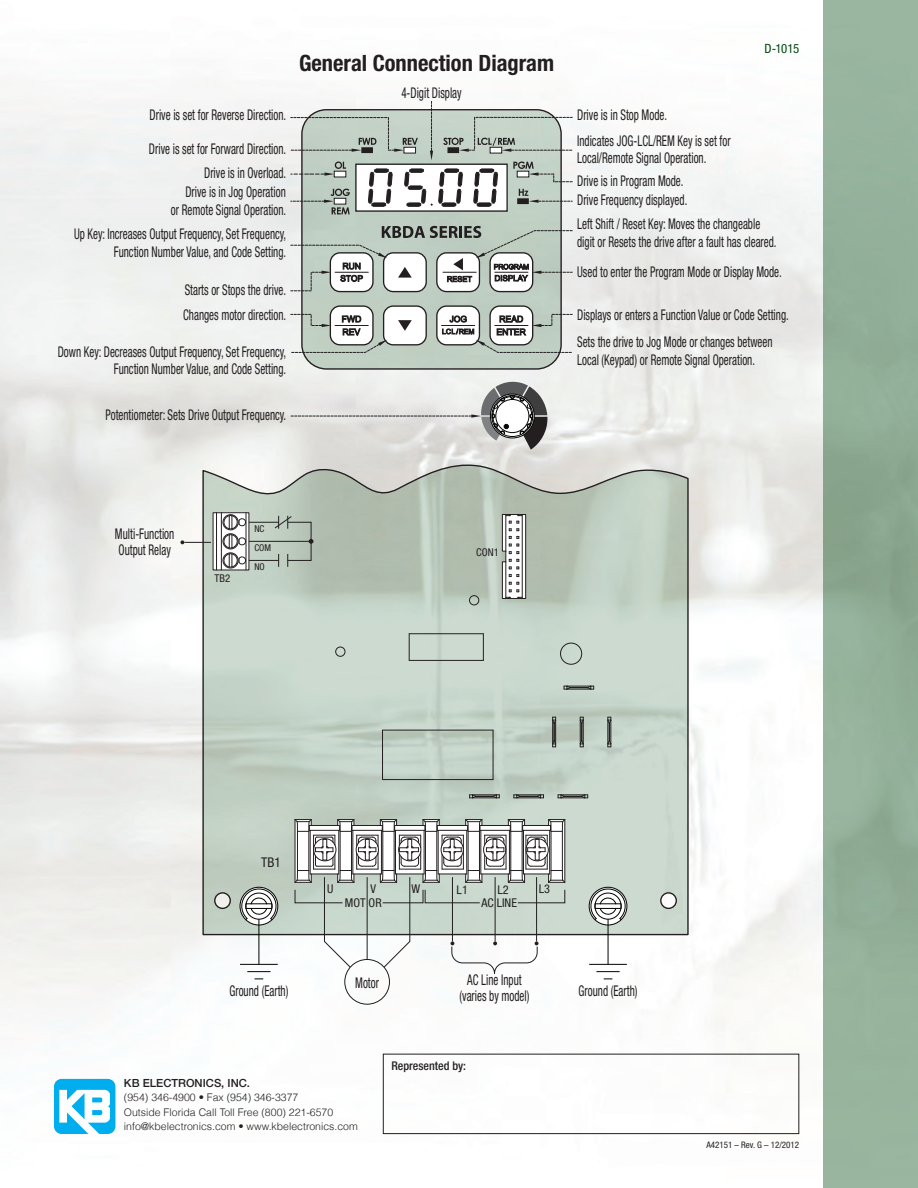
<style>
.page{position:relative;width:918px;height:1188px;background:#fff}
.page>*{position:absolute;margin:0;border:0;box-sizing:border-box;transform-origin:0 0}
.t1{font:700 condensed 22.5px "Helvetica Neue";color:#231f20}
.t2{font:condensed 14.85px/17.7px "Helvetica Neue";color:#231f20;scale:.75 1}
.t3{font:condensed 13.5px "Helvetica Neue";color:#231f20}
.t4{font:condensed 12.75px "Helvetica Neue";color:#004710}
.t5{font:condensed 12.15px "Helvetica Neue";color:#231f20}
.t6{font:500 condensed 12px "Helvetica Neue";color:#231f20}
.t7{font:500 11.25px "Helvetica Neue LT Std";color:#231f20}
.t8{font:condensed 10.8px "Helvetica Neue";color:#231f20}
.t9{font:300 10.5px/14.2px "Helvetica";color:#231f20}
.t10{font:condensed 9.45px "Helvetica Neue";color:#231f20}
.t11{font:condensed 9px "Helvetica Neue";color:#231f20}
</style>
<div class="page">
<img style="left:0;top:0;width:824px;height:1188px">
<svg style="left:824px;top:0;width:94px;height:1188px;fill:#93b19a"></svg>
<svg style="left:54px;top:1079px;width:61px;height:55px"></svg>
<div style="left:383px;top:1054px;width:416px;height:80px;border:1px solid #231f20"></div>
<svg style="left:202px;top:460px;width:487px;height:476px"></svg>
<div style="left:213px;top:513px;width:36px;height:57px;background:linear-gradient(to bottom,#fdfdfd,#fdfdfd)"></div>
<hr style="left:383px;top:779px;width:110px;height:1px;background:#231f20">
<hr style="left:382px;top:730px;width:1px;height:50px;background:#231f20">
<hr style="left:383px;top:730px;width:110px;height:1px;background:#231f20">
<hr style="left:493px;top:730px;width:1px;height:50px;background:#231f20">
<svg style="left:469px;top:794px;width:31px;height:5px"></svg>
<svg style="left:514px;top:794px;width:30px;height:5px"></svg>
<svg style="left:558px;top:794px;width:30px;height:5px"></svg>
<svg style="left:579px;top:717px;width:5px;height:31px"></svg>
<svg style="left:607px;top:717px;width:5px;height:31px"></svg>
<svg style="left:552px;top:717px;width:5px;height:31px"></svg>
<svg style="left:564px;top:685px;width:30px;height:5px"></svg>
<svg style="left:502px;top:514px;width:24px;height:85px"></svg>
<hr style="left:246px;top:513px;width:1px;height:57px;background:#231f20">
<hr style="left:216px;top:513px;width:1px;height:57px;background:#231f20">
<hr style="left:221px;top:513px;width:1px;height:57px;background:#231f20">
<div style="left:223px;top:514px;width:16px;height:16px;border:1px solid #231f20;border-radius:50%"></div>
<svg style="left:223px;top:515px;width:24px;height:53px"></svg>
<div style="left:660px;top:892px;width:17px;height:17px;border:1px solid #231f20;border-radius:50%"></div>
<div style="left:214px;top:892px;width:17px;height:17px;border:1px solid #231f20;border-radius:50%"></div>
<div style="left:469px;top:595px;width:10px;height:10px;border:1px solid #231f20;border-radius:50%"></div>
<div style="left:335px;top:647px;width:10px;height:10px;border:1px solid #231f20;border-radius:50%"></div>
<hr style="left:409px;top:660px;width:74px;height:1px;background:#231f20">
<svg style="left:483px;top:634px;width:1px;height:26px"></svg>
<hr style="left:409px;top:633px;width:74px;height:1px;background:#231f20">
<svg style="left:409px;top:634px;width:1px;height:26px"></svg>
<div style="left:560px;top:643px;width:22px;height:22px;border:1px solid #231f20;border-radius:50%"></div>
<div style="left:302px;top:110px;width:259px;height:259px;background:#c0cfc3;border-radius:25px"></div>
<div style="left:490px;top:306px;width:43px;height:39px;background:#fff;border-radius:10px"></div>
<div style="left:489px;top:305px;width:44px;height:41px;border:1px solid #231f20;border-radius:10px"></div>
<div style="left:437px;top:306px;width:42px;height:39px;background:#fff;border-radius:10px"></div>
<div style="left:436px;top:305px;width:44px;height:40px;border:1px solid #231f20;border-radius:10px"></div>
<div style="left:384px;top:306px;width:42px;height:39px;background:#fff;border-radius:10px"></div>
<div style="left:383px;top:305px;width:44px;height:40px;border:1px solid #231f20;border-radius:10px"></div>
<div style="left:330px;top:306px;width:43px;height:39px;background:#fff;border-radius:10px"></div>
<div style="left:330px;top:305px;width:44px;height:40px;border:1px solid #231f20;border-radius:10px"></div>
<div style="left:356px;top:164px;width:151px;height:47px;background:#fff"></div>
<div style="left:355px;top:164px;width:153px;height:48px;border:1px solid #231f20"></div>
<div style="left:334px;top:171px;width:12px;height:6px;border:1px solid #231f20"></div>
<div style="left:361px;top:147px;width:12px;height:6px;background:#231f20"></div>
<div style="left:404px;top:147px;width:12px;height:6px;border:1px solid #231f20"></div>
<div style="left:447px;top:147px;width:12px;height:6px;background:#231f20"></div>
<div style="left:517px;top:198px;width:12px;height:6px;background:#231f20"></div>
<div style="left:490px;top:147px;width:12px;height:6px;border:1px solid #231f20"></div>
<svg style="left:398px;top:320px;width:14px;height:11px"></svg>
<hr style="left:441px;top:325px;width:34px;height:1px;background:#231f20">
<svg style="left:368px;top:169px;width:25px;height:38px"></svg>
<svg style="left:405px;top:169px;width:28px;height:38px"></svg>
<svg style="left:439px;top:169px;width:24px;height:38px"></svg>
<svg style="left:474px;top:169px;width:24px;height:38px"></svg>
<svg style="left:291px;top:189px;width:59px;height:25px"></svg>
<svg style="left:291px;top:162px;width:55px;height:14px"></svg>
<svg style="left:519px;top:189px;width:53px;height:14px"></svg>
<svg style="left:290px;top:313px;width:97px;height:40px"></svg>
<svg style="left:442px;top:313px;width:131px;height:40px"></svg>
<svg style="left:430px;top:101px;width:3px;height:59px"></svg>
<svg style="left:443px;top:116px;width:130px;height:36px"></svg>
<svg style="left:290px;top:117px;width:128px;height:35px"></svg>
<svg style="left:513px;top:162px;width:59px;height:20px"></svg>
<svg style="left:291px;top:382px;width:256px;height:68px"></svg>
<svg style="left:290px;top:226px;width:283px;height:66px"></svg>
<svg style="left:180px;top:540px;width:31px;height:4px"></svg>
<div style="left:344px;top:959px;width:46px;height:46px;border:1px solid #231f20;border-radius:50%"></div>
<hr style="left:249px;top:541px;width:62px;height:1px;background:#231f20">
<svg style="left:278px;top:554px;width:1px;height:13px"></svg>
<svg style="left:274px;top:515px;width:19px;height:14px"></svg>
<hr style="left:249px;top:522px;width:30px;height:1px;background:#231f20">
<div style="left:287px;top:522px;width:25px;height:39px;border:1px solid #231f20"></div>
<hr style="left:249px;top:560px;width:30px;height:1px;background:#231f20">
<svg style="left:309px;top:539px;width:5px;height:5px"></svg>
<svg style="left:589px;top:887px;width:38px;height:38px"></svg>
<div style="left:589px;top:887px;width:38px;height:39px;border:1px solid #040503;border-radius:50%"></div>
<hr style="left:608px;top:919px;width:1px;height:45px;background:#040503">
<hr style="left:589px;top:964px;width:38px;height:1px;background:#040503">
<svg style="left:596px;top:971px;width:24px;height:1px"></svg>
<svg style="left:588px;top:886px;width:39px;height:35px"></svg>
<svg style="left:240px;top:887px;width:38px;height:38px"></svg>
<div style="left:240px;top:887px;width:38px;height:39px;border:1px solid #040503;border-radius:50%"></div>
<hr style="left:258px;top:919px;width:1px;height:45px;background:#040503">
<hr style="left:240px;top:964px;width:38px;height:1px;background:#040503">
<svg style="left:247px;top:971px;width:24px;height:1px"></svg>
<svg style="left:239px;top:886px;width:39px;height:35px"></svg>
<svg style="left:294px;top:819px;width:272px;height:156px"></svg>
<p class="t2" style="left:150px;top:106px;width:184px">Drive is set for Reverse Direction.</p>
<p class="t2" style="left:149px;top:140px;width:185px">Drive is set for Forward Direction.</p>
<p class="t2" style="left:204px;top:164px;width:111px">Drive is in Overload.</p>
<p class="t2" style="left:171px;top:183px;width:155px;text-align:right">Drive is in Jog Operation<br>or Remote Signal Operation.</p>
<p class="t2" style="left:74px;top:225px;width:284px;text-align:right">Up Key: Increases Output Frequency, Set Frequency,<br>Function Number Value, and Code Setting.</p>
<p class="t2" style="left:183px;top:277px;width:139px;line-height:25px">Starts or Stops the drive.<br>Changes motor direction.</p>
<p class="t2" style="left:58px;top:342px;width:306px;text-align:right">Down Key: Decreases Output Frequency, Set Frequency,<br>Function Number Value, and Code Setting.</p>
<p class="t2" style="left:106px;top:406px;width:242px">Potentiometer: Sets Drive Output Frequency.</p>
<p class="t1" style="left:299px;top:50px;width:257px">General Connection Diagram</p>
<p class="t2" style="left:401px;top:84px;width:82px">4-Digit Display</p>
<p class="t2" style="left:577px;top:102px;width:206px;line-height:25.7px">Drive is in Stop Mode.<br>Indicates JOG-LCL/REM Key is set for</p>
<p class="t2" style="left:577px;top:149px;width:174px">Local/Remote Signal Operation.</p>
<p class="t2" style="left:577px;top:172px;width:143px">Drive is in Program Mode.</p>
<p class="t2" style="left:577px;top:191px;width:148px">Drive Frequency displayed.</p>
<p class="t4" style="left:764px;top:41px;width:36px">D-1015</p>
<p class="t2" style="left:577px;top:215px;width:267px">Left Shift / Reset Key: Moves the changeable digit or Resets the drive after a fault has cleared.</p>
<p class="t2" style="left:577px;top:262px;width:274px">Used to enter the Program Mode or Display Mode.</p>
<p class="t2" style="left:577px;top:306px;width:284px">Displays or enters a Function Value or Code Setting.</p>
<p class="t2" style="left:577px;top:333px;width:262px">Sets the drive to Jog Mode or changes between<br>Local (Keypad) or Remote Signal Operation.</p>
<p class="t2" style="left:115px;top:526px;width:81px;line-height:16.2px">Multi-Function<br>Output Relay</p>
<p class="t8" style="left:214px;top:571px;width:17px">TB2</p>
<p class="t10" style="left:254px;top:523px;width:12px">NC</p>
<p class="t10" style="left:254px;top:542px;width:18px">COM</p>
<p class="t10" style="left:254px;top:561px;width:12px">NO</p>
<p class="t8" style="left:476px;top:546px;width:24px">CON1</p>
<p class="t3" style="left:261px;top:855px;width:21px">TB1</p>
<p class="t5" style="left:327px;top:882px;width:8px">U</p>
<p class="t5" style="left:370px;top:882px;width:7px">V</p>
<p class="t5" style="left:412px;top:882px;width:10px">W</p>
<p class="t5" style="left:345px;top:895px;width:38px">MOT OR</p>
<p class="t5" style="left:482px;top:895px;width:37px">AC LINE</p>
<p class="t2" style="left:460px;top:971px;width:95px;line-height:16.2px;text-align:center">AC Line Input (varies by model)</p>
<p class="t2" style="left:355px;top:973px;width:33px">Motor</p>
<p class="t2" style="left:229px;top:982px;width:80px">Ground (Earth)</p>
<p class="t2" style="left:579px;top:982px;width:80px">Ground (Earth)</p>
<p class="t7" style="left:124px;top:1076px;width:128px">KB ELECTRONICS, INC.</p>
<p class="t9" style="left:124px;top:1090px;width:235px">(954) 346-4900 • Fax (954) 346-3377<br>Outside Florida Call Toll Free (800) 221-6570 info@kbelectronics.com • www.kbelectronics.com</p>
<p class="t6" style="left:391px;top:1059px;width:76px">Represented by:</p>
<p class="t11" style="left:706px;top:1139px;width:94px">A42151 – Rev. G – 12/2012</p>
</div>
